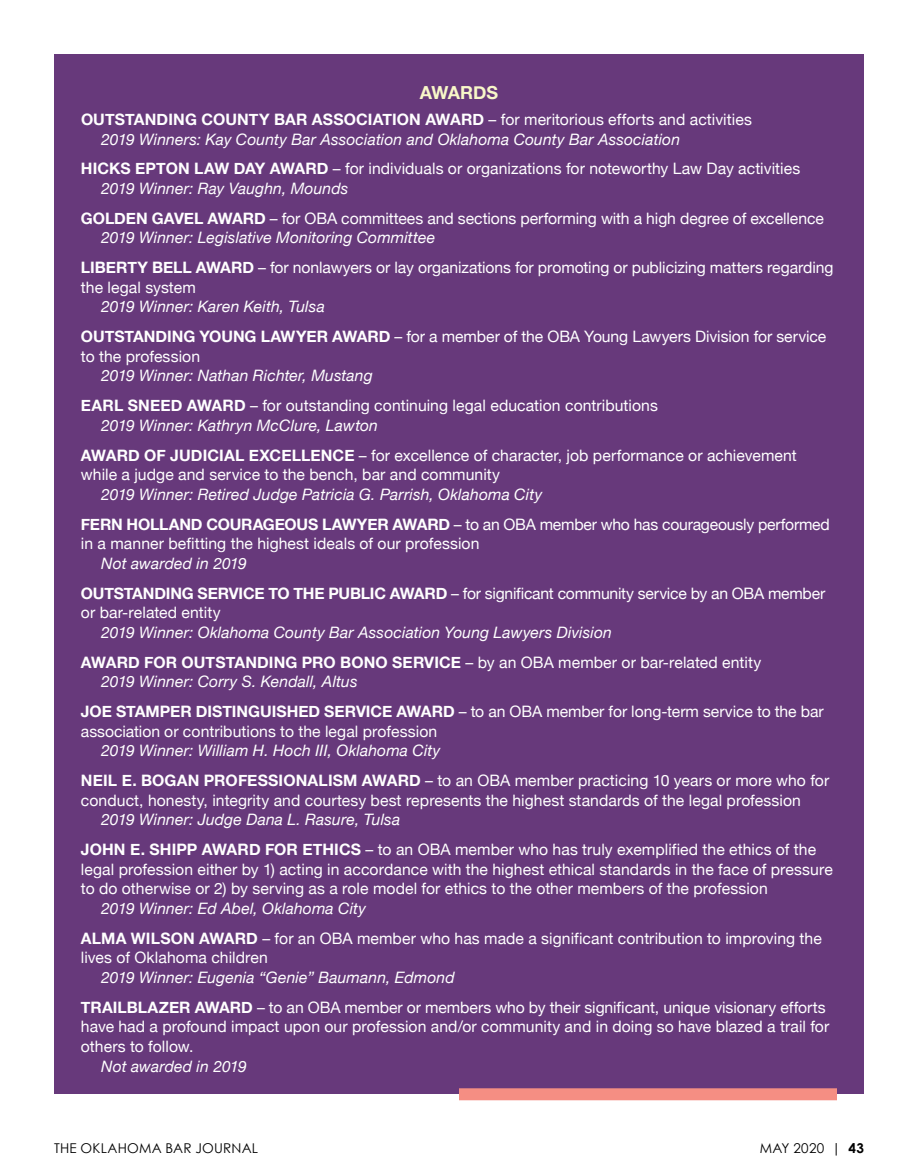
<style>
.page{position:relative;width:918px;height:1175px;background:#fff}
.page>*{position:absolute;margin:0;border:0;box-sizing:border-box;transform-origin:0 0}
.t1{font:700 18px "Helvetica Neue";color:#f8f7c8}
.t2{font:15.75px/29.8px "Helvetica Neue";letter-spacing:.005em;color:#fff}
.t3{font:italic 15.75px/29.8px "Helvetica Neue";letter-spacing:.005em;color:#fff}
.t4{font:15.75px/29.8px "Helvetica Neue";letter-spacing:-.015em;color:#fff}
.t5{font:13.5px "Century Gothic";letter-spacing:.02em;color:#000}
.s1{font-weight:700;font-style:normal}
.s2{font-style:normal}
.s3{font-weight:700}
.s4{font-style:italic}
</style>
<div class="page">
<div style="left:54px;top:54px;width:810px;height:1040px;background:#67397b"></div>
<div style="left:459px;top:1088px;width:378px;height:12px;background:#f58e83"></div>
<p class="t1" style="left:420px;top:78px;width:80px">AWARDS</p>
<p class="t3" style="left:101px;top:110px;width:652px;line-height:19.6px;text-indent:-20px"><span class="s1">OUTSTANDING COUNTY BAR ASSOCIATION AWARD</span> <span class="s2">– for meritorious efforts and activities<br></span>2019 Winners: Kay County Bar Association and Oklahoma County Bar Association</p>
<p class="t2" style="left:101px;top:160px;width:701px;line-height:19.6px;text-indent:-20px"><span class="s3">HICKS EPTON LAW DAY AWARD</span> – for individuals or organizations for noteworthy Law Day activities<br><span class="s4">2019 Winner: Ray Vaughn, Mounds</span></p>
<p class="t2" style="left:101px;top:209px;width:724px;line-height:19.6px;text-indent:-20px"><span class="s3">GOLDEN GAVEL AWARD</span> – for OBA committees and sections performing with a high degree of excellence<br><span class="s4">2019 Winner: Legislative Monitoring Committee</span></p>
<p class="t2" style="left:81px;top:259px;width:754px;line-height:19.6px"><span class="s3">LIBERTY BELL AWARD</span> – for nonlawyers or lay organizations for promoting or publicizing matters regarding the legal system</p>
<p class="t2" style="left:81px;top:293px;width:747px;text-indent:20px"><span class="s4">2019 Winner: Karen Keith, Tulsa<br></span><span class="s3">OUTSTANDING YOUNG LAWYER AWARD</span> – for a member of the OBA Young Lawyers Division for service</p>
<p class="t2" style="left:81px;top:342px;width:121px">to the profession</p>
<p class="t2" style="left:81px;top:362px;width:579px;text-indent:20px"><span class="s4">2019 Winner: Nathan Richter, Mustang<br></span><span class="s3">EARL SNEED AWARD</span> – for outstanding continuing legal education contributions</p>
<p class="t2" style="left:81px;top:411px;width:717px;text-indent:20px"><span class="s4">2019 Winner: Kathryn McClure, Lawton<br></span><span class="s3">AWARD OF JUDICIAL EXCELLENCE</span> – for excellence of character, job performance or achievement</p>
<p class="t2" style="left:81px;top:460px;width:421px">while a judge and service to the bench, bar and community</p>
<p class="t3" style="left:81px;top:480px;width:751px;text-indent:20px">2019 Winner: Retired Judge Patricia G. Parrish, Oklahoma City<br><span class="s1">FERN HOLLAND COURAGEOUS LAWYER AWARD</span> <span class="s2">– to an OBA member who has courageously performed</span></p>
<p class="t2" style="left:81px;top:529px;width:400px">in a manner befitting the highest ideals of our profession</p>
<p class="t4" style="left:81px;top:549px;width:746px;text-indent:20px"><span class="s4">Not awarded in 2019<br></span><span class="s3">OUTSTANDING SERVICE TO THE PUBLIC AWARD</span> – for significant community service by an OBA member</p>
<p class="t2" style="left:81px;top:598px;width:141px">or bar-related entity</p>
<p class="t3" style="left:81px;top:618px;width:682px;text-indent:20px">2019 Winner: Oklahoma County Bar Association Young Lawyers Division<br><span class="s1">AWARD FOR OUTSTANDING PRO BONO SERVICE</span> <span class="s2">– by an OBA member or bar-related entity</span></p>
<p class="t2" style="left:81px;top:667px;width:744px;text-indent:20px"><span class="s4">2019 Winner: Corry S. Kendall, Altus<br></span><span class="s3">JOE STAMPER DISTINGUISHED SERVICE AWARD</span> – to an OBA member for long-term service to the bar</p>
<p class="t2" style="left:81px;top:717px;width:358px">association or contributions to the legal profession</p>
<p class="t2" style="left:81px;top:736px;width:750px;text-indent:20px"><span class="s4">2019 Winner: William H. Hoch III, Oklahoma City<br></span><span class="s3">NEIL E. BOGAN PROFESSIONALISM AWARD</span> – to an OBA member practicing 10 years or more who for</p>
<p class="t2" style="left:81px;top:786px;width:721px">conduct, honesty, integrity and courtesy best represents the highest standards of the legal profession</p>
<p class="t2" style="left:81px;top:805px;width:737px;text-indent:20px"><span class="s4">2019 Winner: Judge Dana L. Rasure, Tulsa<br></span><span class="s3">JOHN E. SHIPP AWARD FOR ETHICS</span> – to an OBA member who has truly exemplified the ethics of the</p>
<p class="t2" style="left:81px;top:860px;width:753px;line-height:19.6px">legal profession either by 1) acting in accordance with the highest ethical standards in the face of pressure to do otherwise or 2) by serving as a role model for ethics to the other members of the profession</p>
<p class="t2" style="left:81px;top:894px;width:742px;text-indent:20px"><span class="s4">2019 Winner: Ed Abel, Oklahoma City<br></span><span class="s3">ALMA WILSON AWARD</span> – for an OBA member who has made a significant contribution to improving the</p>
<p class="t2" style="left:81px;top:943px;width:188px">lives of Oklahoma children</p>
<p class="t2" style="left:81px;top:963px;width:746px;text-indent:20px"><span class="s4">2019 Winner: Eugenia “Genie” Baumann, Edmond<br></span><span class="s3">TRAILBLAZER AWARD</span> – to an OBA member or members who by their significant, unique visionary efforts</p>
<p class="t2" style="left:81px;top:1017px;width:750px;line-height:19.6px">have had a profound impact upon our profession and/or community and in doing so have blazed a trail for others to follow.</p>
<p class="t3" style="left:101px;top:1051px;width:147px">Not awarded in 2019</p>
<p class="t5" style="left:54px;top:1139px;width:206px">THE OKLAHOMA BAR JOURNAL</p>
<p class="t5" style="left:760px;top:1139px;width:106px">MAY 2020 | <span class="s3">43</span></p>
</div>
